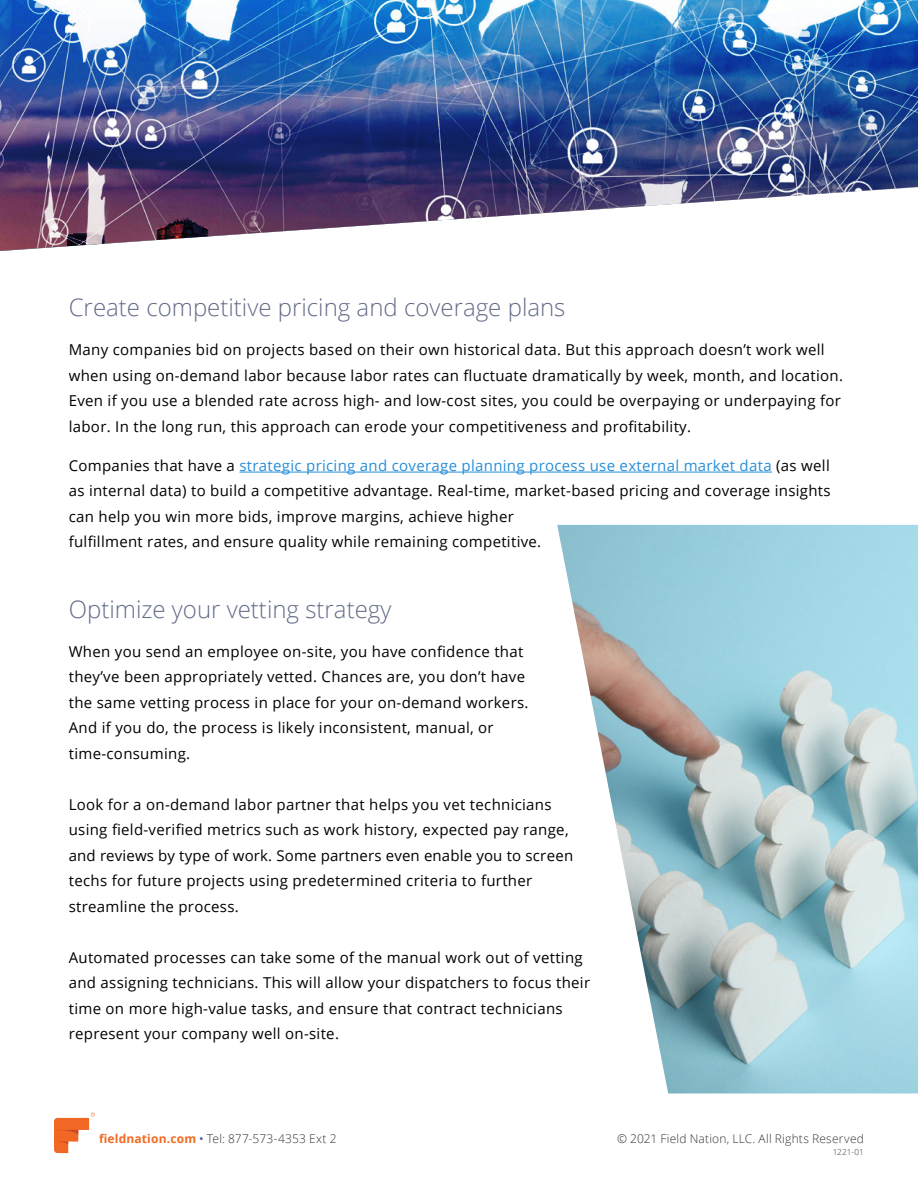
<style>
.page{position:relative;width:918px;height:1188px;background:#fff}
.page>*{position:absolute;margin:0;border:0;box-sizing:border-box;transform-origin:0 0}
.t1{font:300 24px "Open Sans";color:#636b88}
.t2{font:15px/25.5px "Open Sans";letter-spacing:.02em;color:#000}
.t3{font:300 12px "Open Sans";letter-spacing:.015em;color:#343433}
.t4{font:300 8.25px "Open Sans";letter-spacing:.005em;color:#343433}
.s1{color:#268ed9}
.s2{font-weight:700;color:#f16a22}
.s3{font-weight:400;color:#4957a6}
</style>
<div class="page">
<svg style="left:54px;top:1113px;width:40px;height:40px"></svg>
<hr style="left:239px;top:472px;width:533px;height:1px;background:#268ed9">
<img style="left:0;top:0;width:918px;height:251px">
<img style="left:557px;top:525px;width:361px;height:569px">
<h1 class="t1" style="left:69px;top:291px;width:498px">Create competitive pricing and coverage plans</h1>
<p class="t2" style="left:69px;top:337px;width:776px">Many companies bid on projects based on their own historical data. But this approach doesn’t work well when using on-demand labor because labor rates can fluctuate dramatically by week, month, and location.<br>Even if you use a blended rate across high- and low-cost sites, you could be overpaying or underpaying for labor. In the long run, this approach can erode your competitiveness and profitability.</p>
<p class="t2" style="left:69px;top:452px;width:763px">Companies that have a <span class="s1">strategic pricing and coverage planning process use external market data</span> (as well as internal data) to build a competitive advantage. Real-time, market-based pricing and coverage insights can help you win more bids, improve margins, achieve higher<br>fulfillment rates, and ensure quality while remaining competitive.</p>
<h1 class="t1" style="left:69px;top:593px;width:324px">Optimize your vetting strategy</h1>
<p class="t2" style="left:69px;top:638px;width:461px">When you send an employee on-site, you have confidence that they’ve been appropriately vetted. Chances are, you don’t have the same vetting process in place for your on-demand workers.<br>And if you do, the process is likely inconsistent, manual, or time-consuming.</p>
<p class="t2" style="left:69px;top:791px;width:506px">Look for a on-demand labor partner that helps you vet technicians using field-verified metrics such as work history, expected pay range, and reviews by type of work. Some partners even enable you to screen techs for future projects using predetermined criteria to further streamline the process.</p>
<p class="t2" style="left:69px;top:944px;width:523px">Automated processes can take some of the manual work out of vetting and assigning technicians. This will allow your dispatchers to focus their time on more high-value tasks, and ensure that contract technicians represent your company well on-site.</p>
<p class="t3" style="left:99px;top:1131px;width:239px"><span class="s2">fieldnation.com</span> <span class="s3">•</span> Tel: 877-573-4353 Ext 2</p>
<p class="t3" style="left:617px;top:1131px;width:248px">© 2021 Field Nation, LLC. All Rights Reserved</p>
<p class="t4" style="left:833px;top:1147px;width:33px">1221-01</p>
</div>
